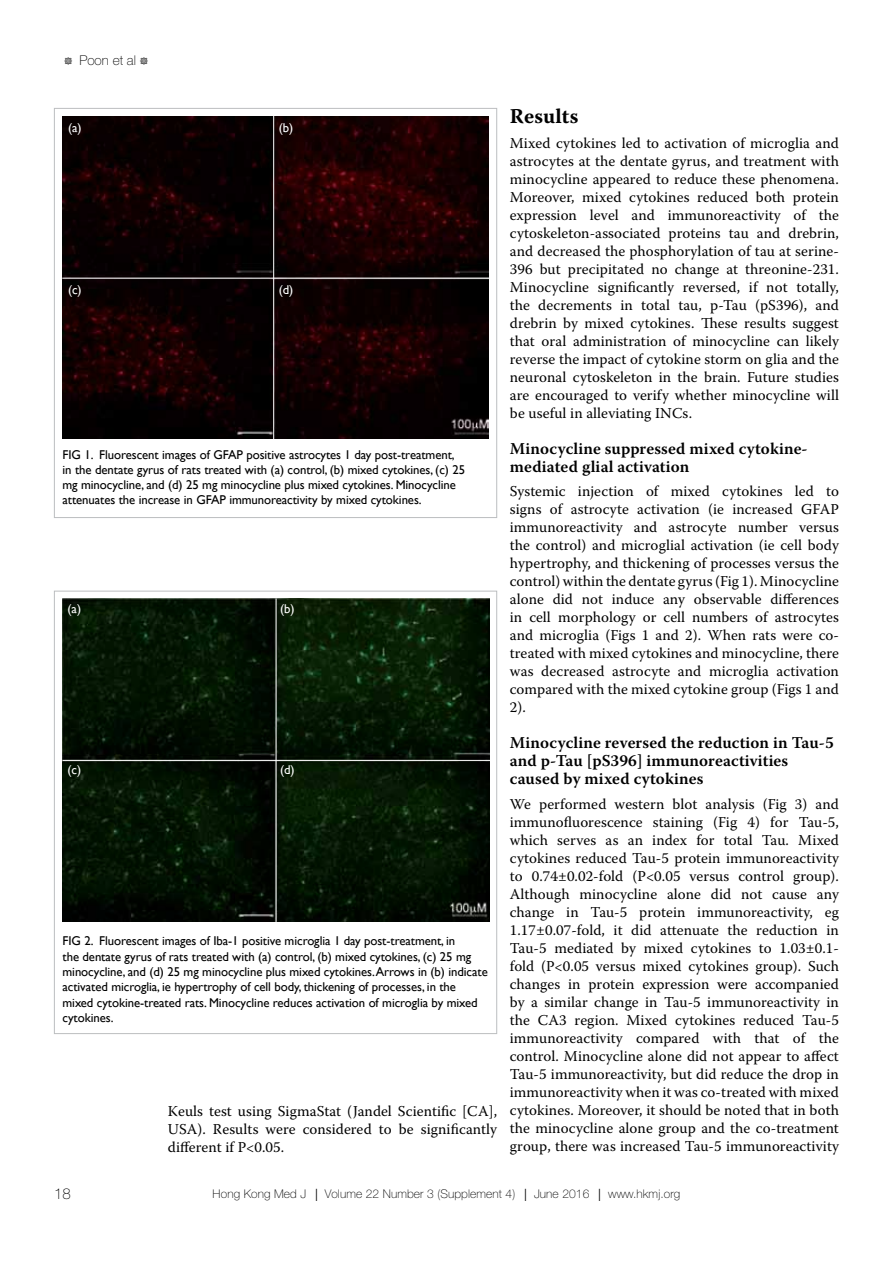
<style>
.page{position:relative;width:893px;height:1263px;background:#fff}
.page>*{position:absolute;margin:0;border:0;box-sizing:border-box;transform-origin:0 0}
.t1{font:700 21px "Warnock Pro";letter-spacing:.01em;color:#000}
.t2{font:600 16.5px/18px "Warnock Pro";letter-spacing:.005em;color:#000}
.t3{font:15px/18px "Warnock Pro";letter-spacing:.005em;color:#000;text-align:justify}
.t4{font:100 15px "Helvetica Neue";color:#000}
.t5{font:100 13.5px "Helvetica Neue";color:#000}
.t6{font:12.75px/15.3px "Gill Sans";letter-spacing:-.005em;color:#000}
.t7{font:12.75px "Gill Sans";color:#fff}
.t8{font:100 12px "Helvetica Neue";letter-spacing:.01em;color:#000}
.s1{font-family:"Type Embellishments One Let Plain";font-weight:400;font-size:12px}
</style>
<div class="page">
<img style="left:63px;top:117px;width:425px;height:322px">
<hr style="left:62px;top:278px;width:427px;height:1px;background:#fff">
<hr style="left:273px;top:116px;width:1px;height:323px;background:#fff">
<img style="left:63px;top:598px;width:427px;height:323px">
<hr style="left:63px;top:760px;width:427px;height:1px;background:#fff">
<hr style="left:276px;top:598px;width:1px;height:324px;background:#fff">
<p class="t5" style="left:64px;top:53px;width:86px"><span class="s1">#</span> Poon et al <span class="s1">#</span></p>
<p class="t7" style="left:68px;top:120px;width:15px">(a)</p>
<p class="t7" style="left:68px;top:282px;width:15px">(c)</p>
<p class="t7" style="left:279px;top:120px;width:16px">(b)</p>
<p class="t7" style="left:279px;top:282px;width:16px">(d)</p>
<p class="t6" style="left:63px;top:446px;width:404px">FIG 1. Fluorescent images of GFAP positive astrocytes 1 day post-treatment, in the dentate gyrus of rats treated with (a) control, (b) mixed cytokines, (c) 25 mg minocycline, and (d) 25 mg minocycline plus mixed cytokines. Minocycline attenuates the increase in GFAP immunoreactivity by mixed cytokines.</p>
<p class="t7" style="left:68px;top:602px;width:15px">(a)</p>
<p class="t7" style="left:68px;top:762px;width:15px">(c)</p>
<p class="t7" style="left:280px;top:602px;width:16px">(b)</p>
<p class="t7" style="left:280px;top:762px;width:16px">(d)</p>
<p class="t6" style="left:63px;top:933px;width:427px">FIG 2. Fluorescent images of Iba-1 positive microglia 1 day post-treatment, in<br>the dentate gyrus of rats treated with (a) control, (b) mixed cytokines, (c) 25 mg minocycline, and (d) 25 mg minocycline plus mixed cytokines. Arrows in (b) indicate activated microglia, ie hypertrophy of cell body, thickening of processes, in the mixed cytokine-treated rats. Minocycline reduces activation of microglia by mixed cytokines.</p>
<p class="t3" style="left:168px;top:1101px;width:331px">Keuls test using SigmaStat (Jandel Scientific [CA], USA). Results were considered to be significantly different if P&lt;0.05.</p>
<h1 class="t1" style="left:510px;top:104px;width:70px">Results</h1>
<p class="t3" style="left:510px;top:134px;width:331px">Mixed cytokines led to activation of microglia and astrocytes at the dentate gyrus, and treatment with minocycline appeared to reduce these phenomena.<br>Moreover, mixed cytokines reduced both protein expression level and immunoreactivity of the cytoskeleton-associated proteins tau and drebrin, and decreased the phosphorylation of tau at serine-396 but precipitated no change at threonine-231.<br>Minocycline significantly reversed, if not totally, the decrements in total tau, p-Tau (pS396), and drebrin by mixed cytokines. These results suggest that oral administration of minocycline can likely reverse the impact of cytokine storm on glia and the neuronal cytoskeleton in the brain. Future studies are encouraged to verify whether minocycline will be useful in alleviating INCs.</p>
<p class="t2" style="left:510px;top:439px;width:299px">Minocycline suppressed mixed cytokine&shy;mediated glial activation</p>
<p class="t3" style="left:510px;top:482px;width:331px">Systemic injection of mixed cytokines led to signs of astrocyte activation (ie increased GFAP immunoreactivity and astrocyte number versus the control) and microglial activation (ie cell body hypertrophy, and thickening of processes versus the control) within the dentate gyrus (Fig 1). Minocycline alone did not induce any observable differences in cell morphology or cell numbers of astrocytes and microglia (Figs 1 and 2). When rats were co&shy;treated with mixed cytokines and minocycline, there was decreased astrocyte and microglia activation compared with the mixed cytokine group (Figs 1 and 2).</p>
<p class="t2" style="left:510px;top:733px;width:326px">Minocycline reversed the reduction in Tau-5 and p-Tau [pS396] immunoreactivities caused by mixed cytokines</p>
<p class="t3" style="left:510px;top:794px;width:331px">We performed western blot analysis (Fig 3) and immunofluorescence staining (Fig 4) for Tau-5, which serves as an index for total Tau. Mixed cytokines reduced Tau-5 protein immunoreactivity to 0.74±0.02-fold (P&lt;0.05 versus control group).<br>Although minocycline alone did not cause any change in Tau-5 protein immunoreactivity, eg 1.17±0.07-fold, it did attenuate the reduction in Tau-5 mediated by mixed cytokines to 1.03±0.1- fold (P&lt;0.05 versus mixed cytokines group). Such changes in protein expression were accompanied by a similar change in Tau-5 immunoreactivity in the CA3 region. Mixed cytokines reduced Tau-5 immunoreactivity compared with that of the control. Minocycline alone did not appear to affect Tau-5 immunoreactivity, but did reduce the drop in immunoreactivity when it was co-treated with mixed cytokines. Moreover, it should be noted that in both the minocycline alone group and the co-treatment group, there was increased Tau-5 immunoreactivity</p>
<p class="t4" style="left:54px;top:1186px;width:18px">18</p>
<p class="t8" style="left:213px;top:1187px;width:469px">Hong Kong Med J ⎥ Volume 22 Number 3 (Supplement 4) ⎥ June 2016 ⎥ www.hkmj.org</p>
</div>
